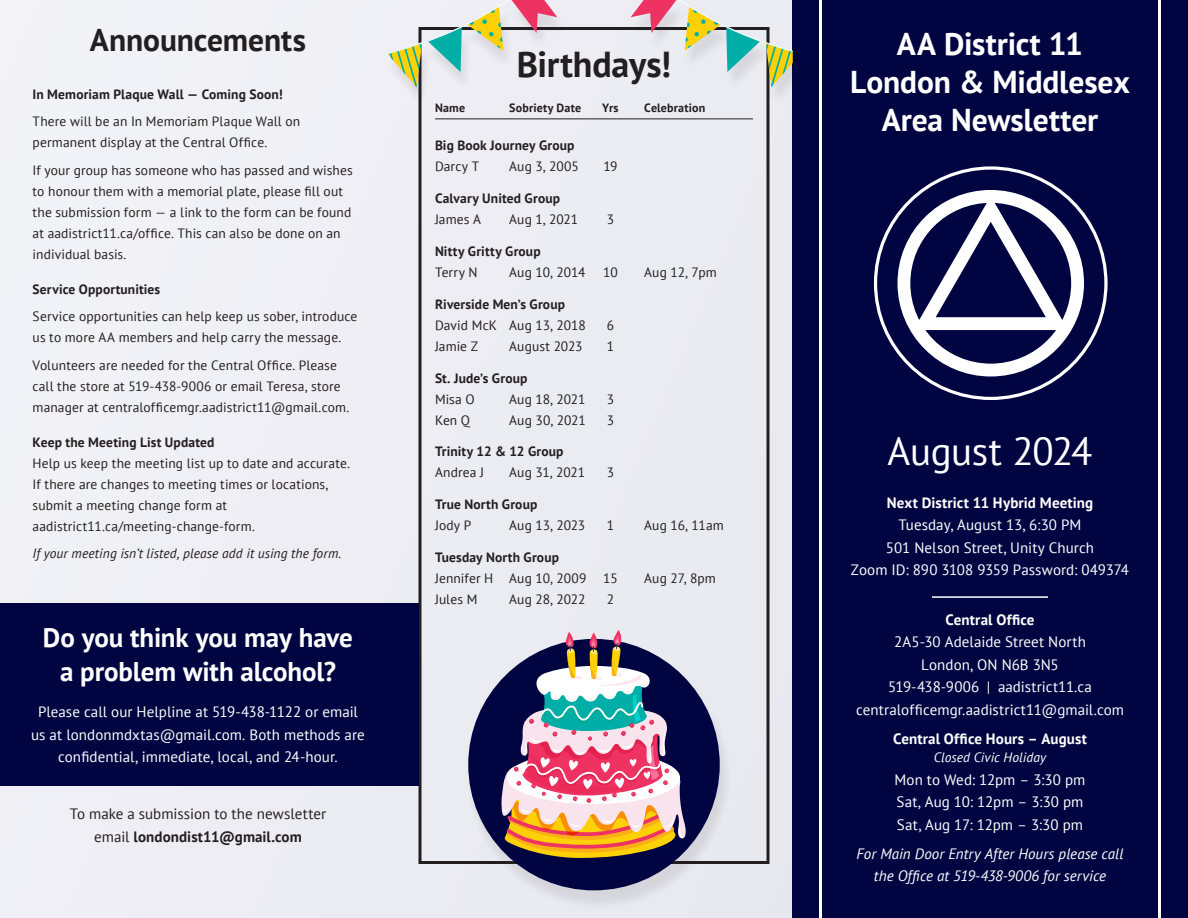
<style>
.page{position:relative;width:1188px;height:918px;background:#fff}
.page>*{position:absolute;margin:0;border:0;box-sizing:border-box;transform-origin:0 0}
.Section_Heading{font:39px "PT Sans";letter-spacing:-.01em;color:#fff}
.Section_Heading-2{font:700 36px "PT Sans";letter-spacing:-.005em;color:#231f20}
.Section_Heading-3{font:700 31.5px/37.8px "PT Sans";letter-spacing:-.005em;color:#fff;text-align:center}
.Section_Heading-4{font:700 31.5px "PT Sans";letter-spacing:-.005em;color:#231f20}
.Subhead{font:700 27px/34.5px "PT Sans";letter-spacing:-.005em;color:#fff;text-align:center}
.Body_Copy{font:15px/22.5px "PT Sans";letter-spacing:.005em;color:#fff;text-align:center}
.Body_Copy-2{font:italic 15px/22.5px "PT Sans";letter-spacing:.005em;color:#fff;text-align:center}
.Subhead-2{font:700 15px "PT Sans";letter-spacing:.005em;color:#fff}
.Body_Copy-3{font:15px/22.5px "PT Sans";letter-spacing:.005em;color:#231f20;text-align:center}
.Announcements_Body_Copy{font:13.5px/21px "PT Sans";letter-spacing:.01em;color:#231f20}
.List_Body_Copy{font:13.5px "PT Sans";letter-spacing:.005em;color:#231f20}
.Body_Copy-4{font:13.5px/21px "PT Sans";letter-spacing:.01em;color:#231f20}
.List_Subhead{font:700 13.5px "PT Sans";letter-spacing:.01em;color:#231f20}
.Announcements_Subhead{font:700 13.5px "PT Sans";letter-spacing:.01em;color:#231f20}
.Announcements_Body_Copy-2{font:italic 13.5px "PT Sans";letter-spacing:.01em;color:#231f20}
.Body_Copy-5{font:italic 13.5px "PT Sans";letter-spacing:.005em;color:#fff}
.List_Header{font:700 12px "PT Sans";letter-spacing:.015em;color:#231f20}
.s1{font-weight:700}
</style>
<div class="page">
<div style="left:0;top:0;width:793px;height:918px;background:#ededf3"></div>
<div style="left:792px;top:0;width:396px;height:918px;background:#000541"></div>
<hr style="left:819px;top:0;width:3px;height:918px;background:#fff">
<hr style="left:1158px;top:0;width:3px;height:918px;background:#fff">
<hr style="left:435px;top:118px;width:318px;height:1px;background:#231f20">
<div style="left:418px;top:27px;width:352px;height:837px;border:3px solid #231f20"></div>
<div style="left:382px;top:5px;width:423px;height:101px;background:#231f20;opacity:.1"></div>
<svg style="left:384px;top:0;width:203px;height:102px"></svg>
<svg style="left:601px;top:0;width:192px;height:87px"></svg>
<hr style="left:932px;top:596px;width:116px;height:2px;background:#fff">
<div style="left:897px;top:190px;width:187px;height:186px;border:13px solid #fff;border-radius:50%"></div>
<svg style="left:902px;top:191px;width:177px;height:145px"></svg>
<div style="left:0;top:603px;width:418px;height:182px;background:#000541"></div>
<div style="left:465px;top:644px;width:267px;height:266px;background:#231f20;opacity:.1"></div>
<div style="left:468px;top:639px;width:252px;height:251px;background:#000541;border-radius:50%"></div>
<svg style="left:501px;top:630px;width:186px;height:228px"></svg>
<p class="Section_Heading-4" style="left:90px;top:19px;width:218px">Announcements</p>
<p class="Announcements_Subhead" style="left:33px;top:85px;width:252px">In Memoriam Plaque Wall — Coming Soon!</p>
<p class="Announcements_Body_Copy" style="left:33px;top:111px;width:269px">There will be an In Memoriam Plaque Wall on permanent display at the Central Office.</p>
<p class="Announcements_Body_Copy" style="left:33px;top:160px;width:322px">If your group has someone who has passed and wishes to honour them with a memorial plate, please fill out the submission form — a link to the form can be found at aadistrict11.ca/office. This can also be done on an individual basis.</p>
<p class="Announcements_Subhead" style="left:33px;top:280px;width:129px">Service Opportunities</p>
<p class="Announcements_Body_Copy" style="left:33px;top:306px;width:326px">Service opportunities can help keep us sober, introduce us to more AA members and help carry the message.</p>
<p class="Announcements_Body_Copy" style="left:33px;top:355px;width:318px">Volunteers are needed for the Central Office. Please call the store at 519-438-9006 or email Teresa, store manager at centralofficemgr.aadistrict11@gmail.com.</p>
<p class="Announcements_Subhead" style="left:33px;top:433px;width:183px">Keep the Meeting List Updated</p>
<p class="Body_Copy-4" style="left:33px;top:452px;width:319px">Help us keep the meeting list up to date and accurate.<br>If there are changes to meeting times or locations, submit a meeting change form at aadistrict11.ca/meeting-change-form.</p>
<p class="Announcements_Body_Copy-2" style="left:33px;top:545px;width:310px">If your meeting isn’t listed, please add it using the form.</p>
<p class="Subhead" style="left:43px;top:619px;width:312px">Do you think you may have a problem with alcohol?</p>
<p class="Body_Copy" style="left:31px;top:700px;width:335px">Please call our Helpline at 519-438-1122 or email us at londonmdxtas@gmail.com. Both methods are confidential, immediate, local, and 24-hour.</p>
<p class="Body_Copy-3" style="left:70px;top:802px;width:258px">To make a submission to the newsletter email <span class="s1">londondist11@gmail.com</span></p>
<p class="Section_Heading-2" style="left:517px;top:41px;width:156px">Birthdays!</p>
<p class="List_Header" style="left:435px;top:100px;width:32px">Name</p>
<p class="List_Header" style="left:509px;top:100px;width:73px">Sobriety Date</p>
<p class="List_Header" style="left:602px;top:100px;width:18px">Yrs</p>
<p class="List_Header" style="left:644px;top:100px;width:63px">Celebration</p>
<p class="List_Subhead" style="left:435px;top:137px;width:141px">Big Book Journey Group</p>
<p class="List_Body_Copy" style="left:435px;top:158px;width:46px">Darcy T</p>
<p class="List_Body_Copy" style="left:509px;top:158px;width:71px">Aug 3, 2005</p>
<p class="List_Body_Copy" style="left:603px;top:158px;width:16px">19</p>
<p class="List_Subhead" style="left:435px;top:189px;width:127px">Calvary United Group</p>
<p class="List_Body_Copy" style="left:435px;top:211px;width:48px">James A</p>
<p class="List_Body_Copy" style="left:509px;top:211px;width:70px">Aug 1, 2021</p>
<p class="List_Body_Copy" style="left:607px;top:211px;width:9px">3</p>
<p class="List_Subhead" style="left:435px;top:242px;width:107px">Nitty Gritty Group</p>
<p class="List_Body_Copy" style="left:435px;top:263px;width:44px">Terry N</p>
<p class="List_Body_Copy" style="left:509px;top:263px;width:78px">Aug 10, 2014</p>
<p class="List_Body_Copy" style="left:603px;top:263px;width:16px">10</p>
<p class="List_Body_Copy" style="left:644px;top:263px;width:74px">Aug 12, 7pm</p>
<p class="List_Subhead" style="left:435px;top:295px;width:132px">Riverside Men’s Group</p>
<p class="List_Body_Copy" style="left:435px;top:316px;width:152px">David McK Aug 13, 2018</p>
<p class="List_Body_Copy" style="left:607px;top:316px;width:9px">6</p>
<p class="List_Body_Copy" style="left:435px;top:337px;width:45px">Jamie Z</p>
<p class="List_Body_Copy" style="left:509px;top:337px;width:75px">August 2023</p>
<p class="List_Body_Copy" style="left:607px;top:337px;width:9px">1</p>
<p class="List_Subhead" style="left:435px;top:369px;width:94px">St. Jude’s Group</p>
<p class="List_Body_Copy" style="left:435px;top:390px;width:41px">Misa O</p>
<p class="List_Body_Copy" style="left:509px;top:390px;width:78px">Aug 18, 2021</p>
<p class="List_Body_Copy" style="left:607px;top:390px;width:9px">3</p>
<p class="List_Body_Copy" style="left:435px;top:411px;width:37px">Ken Q</p>
<p class="List_Body_Copy" style="left:509px;top:411px;width:78px">Aug 30, 2021</p>
<p class="List_Body_Copy" style="left:607px;top:411px;width:9px">3</p>
<p class="List_Subhead" style="left:435px;top:443px;width:130px">Trinity 12 &amp; 12 Group</p>
<p class="List_Body_Copy" style="left:435px;top:464px;width:50px">Andrea J</p>
<p class="List_Body_Copy" style="left:509px;top:464px;width:77px">Aug 31, 2021</p>
<p class="List_Body_Copy" style="left:607px;top:464px;width:9px">3</p>
<p class="List_Subhead" style="left:435px;top:495px;width:104px">True North Group</p>
<p class="List_Body_Copy" style="left:435px;top:517px;width:38px">Jody P</p>
<p class="List_Body_Copy" style="left:509px;top:517px;width:78px">Aug 13, 2023</p>
<p class="List_Body_Copy" style="left:607px;top:517px;width:9px">1</p>
<p class="List_Body_Copy" style="left:644px;top:517px;width:81px">Aug 16, 11am</p>
<p class="List_Subhead" style="left:435px;top:548px;width:126px">Tuesday North Group</p>
<p class="List_Body_Copy" style="left:435px;top:569px;width:184px">Jennifer H Aug 10, 2009 15</p>
<p class="List_Body_Copy" style="left:644px;top:569px;width:73px">Aug 27, 8pm</p>
<p class="List_Body_Copy" style="left:435px;top:590px;width:44px">Jules M</p>
<p class="List_Body_Copy" style="left:509px;top:590px;width:78px">Aug 28, 2022</p>
<p class="List_Body_Copy" style="left:607px;top:590px;width:9px">2</p>
<p class="Section_Heading-3" style="left:850px;top:25px;width:281px">AA District 11<br>London &amp; Middlesex<br>Area Newsletter</p>
<p class="Section_Heading" style="left:888px;top:426px;width:206px">August 2024</p>
<p class="Subhead-2" style="left:887px;top:493px;width:208px">Next District 11 Hybrid Meeting</p>
<p class="Body_Copy" style="left:899px;top:513px;width:184px">Tuesday, August 13, 6:30 PM</p>
<p class="Body_Copy" style="left:886px;top:536px;width:210px">501 Nelson Street, Unity Church</p>
<p class="Body_Copy" style="left:851px;top:558px;width:280px">Zoom ID: 890 3108 9359 Password: 049374</p>
<p class="Subhead-2" style="left:945px;top:610px;width:91px">Central Office</p>
<p class="Body_Copy" style="left:894px;top:630px;width:193px">2A5-30 Adelaide Street North<br>London, ON N6B 3N5</p>
<p class="Body_Copy" style="left:888px;top:675px;width:205px">519-438-9006 | aadistrict11.ca</p>
<p class="Body_Copy" style="left:856px;top:698px;width:269px">centralofficemgr.aadistrict11@gmail.com</p>
<p class="Subhead-2" style="left:893px;top:729px;width:195px">Central Office Hours – August</p>
<p class="Body_Copy-5" style="left:934px;top:749px;width:114px">Closed Civic Holiday</p>
<p class="Body_Copy" style="left:895px;top:768px;width:192px">Mon to Wed: 12pm – 3:30 pm</p>
<p class="Body_Copy" style="left:897px;top:790px;width:188px">Sat, Aug 10: 12pm – 3:30 pm</p>
<p class="Body_Copy" style="left:897px;top:813px;width:188px">Sat, Aug 17: 12pm – 3:30 pm</p>
<p class="Body_Copy-2" style="left:857px;top:842px;width:268px">For Main Door Entry After Hours please call the Office at 519-438-9006 for service</p>
</div>
